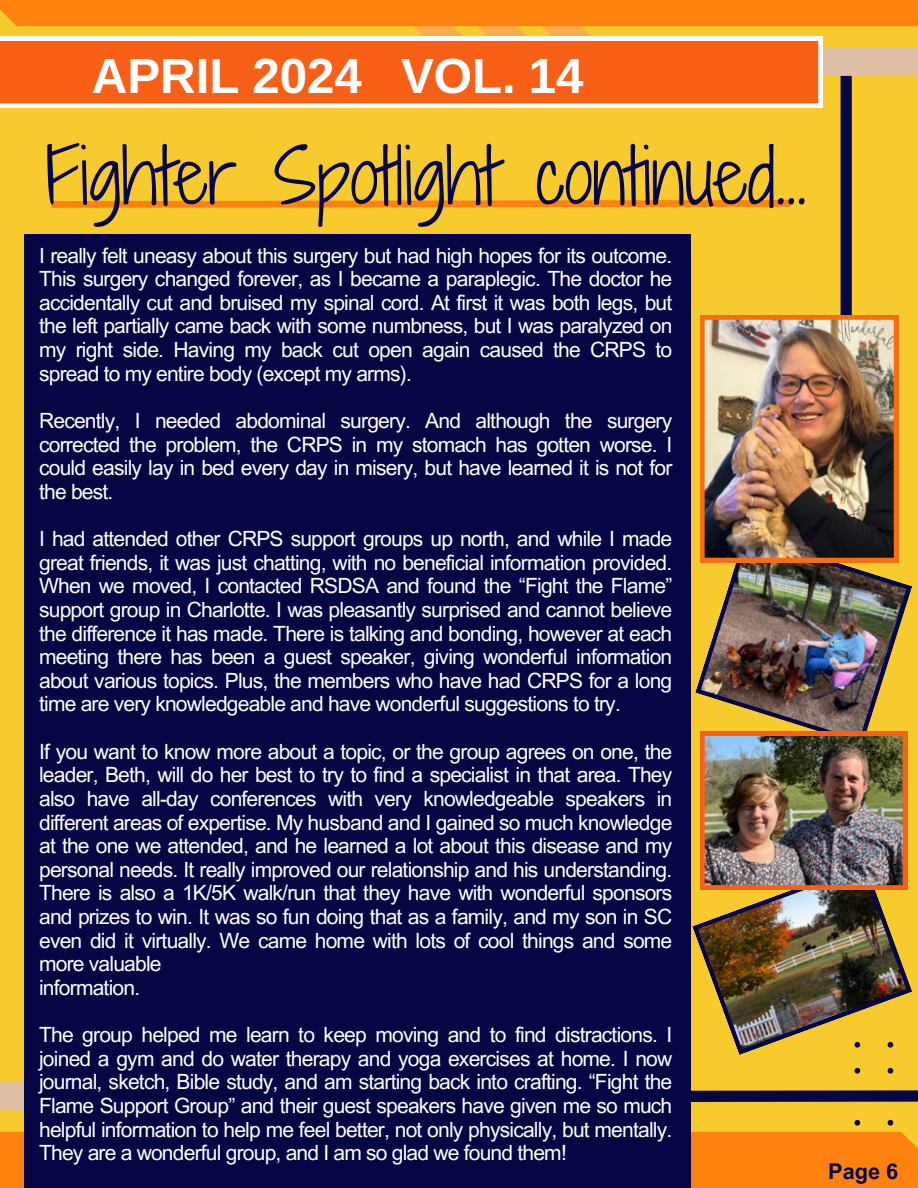
<style>
.page{position:relative;width:918px;height:1188px;background:#f7cb2d}
.page>*{position:absolute;margin:0;border:0;box-sizing:border-box;transform-origin:0 0}
.t1{font:72.75px "Shadows Into Light Two";color:#060644}
.t2{font:49.2px "Ramabhadra";color:#fff}
.t3{font:700 21.75px "Arial MT Pro";color:#060644}
.t4{font:21px/23.7px "Arial MT Pro";letter-spacing:-.035em;color:#fff;text-align:justify}
</style>
<div class="page">
<div style="left:24px;top:234px;width:666px;height:954px;background:#060644"></div>
<div style="left:841px;top:72px;width:11px;height:393px;background:#060644"></div>
<svg style="left:0;top:0;width:918px;height:77px"></svg>
<svg style="left:0;top:36px;width:823px;height:71px;background:#f87435"></svg>
<svg style="left:51px;top:200px;width:740px;height:8px;background:#fd8d14"></svg>
<img style="left:695px;top:534px;width:217px;height:197px">
<img style="left:700px;top:315px;width:198px;height:247px">
<svg style="left:0;top:731px;width:918px;height:457px"></svg>
<p class="t2" style="left:92px;top:47px;width:493px">APRIL 2024 VOL. 14</p>
<p class="t1" style="left:45px;top:123px;width:763px">Fighter Spotlight continued...</p>
<p class="t4" style="left:39px;top:246px;width:635px">I really felt uneasy about this surgery but had high hopes for its outcome.<br>This surgery changed forever, as I became a paraplegic. The doctor he accidentally cut and bruised my spinal cord. At first it was both legs, but the left partially came back with some numbness, but I was paralyzed on my right side. Having my back cut open again caused the CRPS to spread to my entire body (except my arms).</p>
<h2 class="t4" style="left:39px;top:411px;width:635px">Recently, I needed abdominal surgery. And although the surgery corrected the problem, the CRPS in my stomach has gotten worse. I could easily lay in bed every day in misery, but have learned it is not for the best.</h2>
<h1 class="t4" style="left:39px;top:529px;width:635px">I had attended other CRPS support groups up north, and while I made great friends, it was just chatting, with no beneficial information provided.<br>When we moved, I contacted RSDSA and found the “Fight the Flame” support group in Charlotte. I was pleasantly surprised and cannot believe the difference it has made. There is talking and bonding, however at each meeting there has been a guest speaker, giving wonderful information about various topics. Plus, the members who have had CRPS for a long time are very knowledgeable and have wonderful suggestions to try.</h1>
<p class="t4" style="left:39px;top:742px;width:635px">If you want to know more about a topic, or the group agrees on one, the leader, Beth, will do her best to try to find a specialist in that area. They also have all-day conferences with very knowledgeable speakers in different areas of expertise. My husband and I gained so much knowledge at the one we attended, and he learned a lot about this disease and my personal needs. It really improved our relationship and his understanding.<br>There is also a 1K/5K walk/run that they have with wonderful sponsors and prizes to win. It was so fun doing that as a family, and my son in SC even did it virtually. We came home with lots of cool things and some more valuable</p>
<p class="t4" style="left:39px;top:978px;width:103px">information.</p>
<p class="t4" style="left:39px;top:1026px;width:635px">The group helped me learn to keep moving and to find distractions. I joined a gym and do water therapy and yoga exercises at home. I now journal, sketch, Bible study, and am starting back into crafting. “Fight the Flame Support Group” and their guest speakers have given me so much helpful information to help me feel better, not only physically, but mentally.<br>They are a wonderful group, and I am so glad we found them!</p>
<p class="t3" style="left:828px;top:1163px;width:72px">Page 6</p>
</div>
